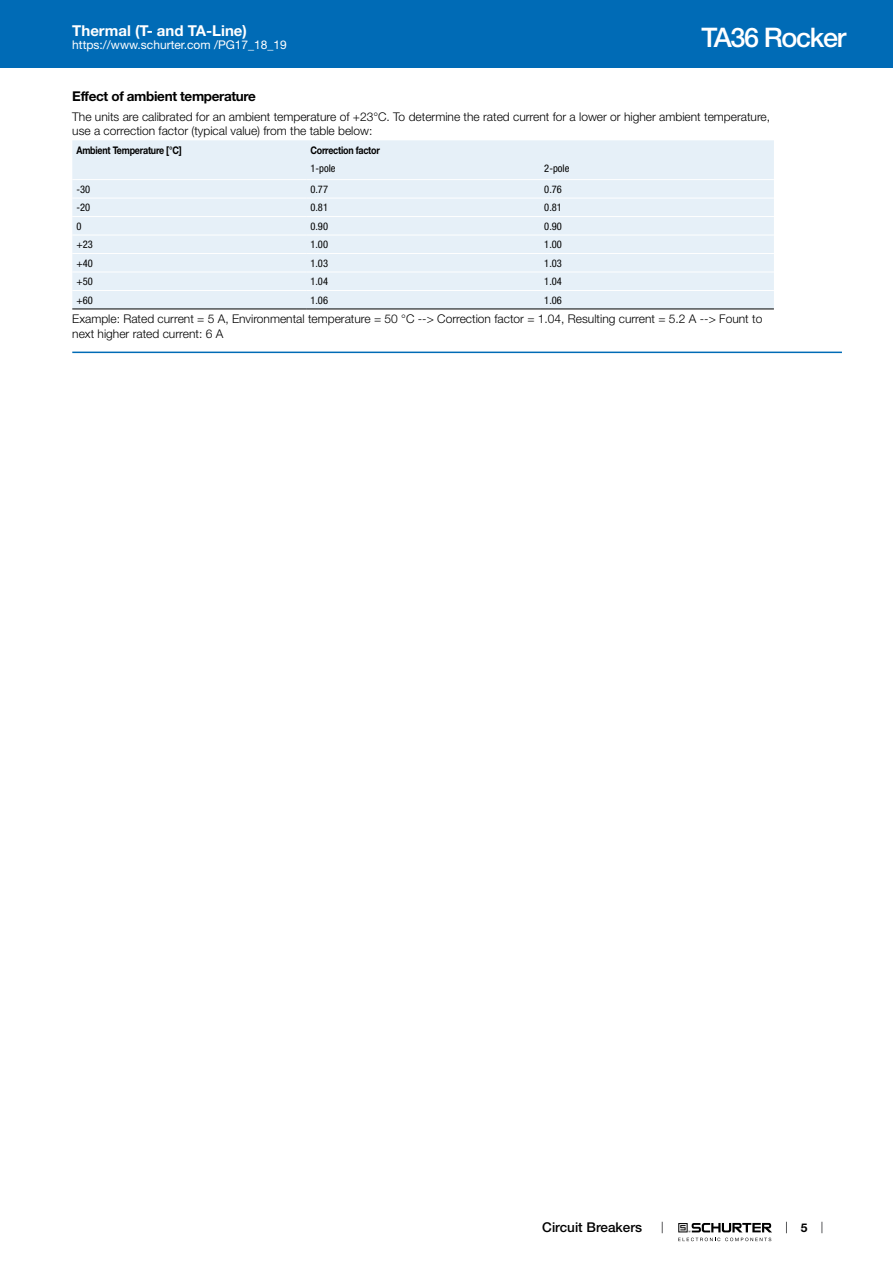
<style>
.page{position:relative;width:893px;height:1263px;background:#fff}
.page>*{position:absolute;margin:0;border:0;box-sizing:border-box;transform-origin:0 0}
.t1{font:500 27px "Helvetica Neue LT";letter-spacing:-.05em;color:#fff}
.t2{font:700 15px "Helvetica Neue LT";color:#fff}
.t3{font:700 13.5px "Helvetica Neue LT";letter-spacing:-.025em;color:#000}
.t4{font:500 13.5px "Helvetica Neue LT";color:#000}
.t5{font:300 12px/14.4px "Helvetica Neue LT";color:#000}
.t6{font:12px "Helvetica Neue LT";color:#fff}
.t7{font:700 12px "Helvetica Neue LT";color:#000}
.t8{font:condensed 10.5px "Helvetica Neue LT";color:#000}
.t9{font:700 10.5px "Helvetica Neue LT";letter-spacing:-.025em;color:#000;scale:.85 1}
</style>
<div class="page">
<svg style="left:678px;top:1223px;width:94px;height:18px"></svg>
<div style="left:0;top:0;width:893px;height:68px;background:#006bb6"></div>
<div style="left:72px;top:140px;width:702px;height:169px;background:#e6f0f8"></div>
<hr style="left:72px;top:179px;width:234px;height:1px;background:#fff">
<hr style="left:306px;top:179px;width:234px;height:1px;background:#fff">
<hr style="left:540px;top:179px;width:234px;height:1px;background:#fff">
<hr style="left:72px;top:198px;width:234px;height:1px;background:#fff">
<hr style="left:306px;top:198px;width:234px;height:1px;background:#fff">
<hr style="left:540px;top:198px;width:234px;height:1px;background:#fff">
<hr style="left:72px;top:216px;width:234px;height:1px;background:#fff">
<hr style="left:306px;top:216px;width:234px;height:1px;background:#fff">
<hr style="left:540px;top:216px;width:234px;height:1px;background:#fff">
<hr style="left:72px;top:235px;width:234px;height:1px;background:#fff">
<hr style="left:306px;top:235px;width:234px;height:1px;background:#fff">
<hr style="left:540px;top:235px;width:234px;height:1px;background:#fff">
<hr style="left:72px;top:253px;width:234px;height:1px;background:#fff">
<hr style="left:306px;top:253px;width:234px;height:1px;background:#fff">
<hr style="left:540px;top:253px;width:234px;height:1px;background:#fff">
<hr style="left:72px;top:272px;width:234px;height:1px;background:#fff">
<hr style="left:306px;top:272px;width:234px;height:1px;background:#fff">
<hr style="left:540px;top:272px;width:234px;height:1px;background:#fff">
<hr style="left:72px;top:290px;width:234px;height:1px;background:#fff">
<hr style="left:306px;top:290px;width:234px;height:1px;background:#fff">
<hr style="left:540px;top:290px;width:234px;height:1px;background:#fff">
<hr style="left:72px;top:309px;width:234px;height:1px;background:#000">
<hr style="left:306px;top:309px;width:234px;height:1px;background:#000">
<hr style="left:540px;top:309px;width:234px;height:1px;background:#000">
<hr style="left:72px;top:352px;width:770px;height:1px;background:#006bb6">
<p class="t2" style="left:72px;top:21px;width:176px">Thermal (T- and TA-Line)</p>
<p class="t6" style="left:72px;top:38px;width:216px">https://www.schurter.com /PG17_18_19</p>
<h1 class="t1" style="left:702px;top:21px;width:146px">TA36 Rocker</h1>
<p class="t3" style="left:72px;top:88px;width:185px">Effect of ambient temperature</p>
<p class="t5" style="left:72px;top:109px;width:699px">The units are calibrated for an ambient temperature of +23°C. To determine the rated current for a lower or higher ambient temperature, use a correction factor (typical value) from the table below:</p>
<p class="t9" style="left:77px;top:143px;width:125px">Ambient Temperature [°C]</p>
<p class="t9" style="left:310px;top:143px;width:83px">Correction factor</p>
<p class="t8" style="left:310px;top:162px;width:27px">1-pole</p>
<p class="t8" style="left:544px;top:162px;width:27px">2-pole</p>
<p class="t8" style="left:77px;top:183px;width:15px">-30</p>
<p class="t8" style="left:310px;top:183px;width:19px">0.77</p>
<p class="t8" style="left:544px;top:183px;width:19px">0.76</p>
<p class="t8" style="left:77px;top:202px;width:15px">-20</p>
<p class="t8" style="left:310px;top:202px;width:19px">0.81</p>
<p class="t8" style="left:544px;top:202px;width:19px">0.81</p>
<p class="t8" style="left:77px;top:220px;width:7px">0</p>
<p class="t8" style="left:310px;top:220px;width:19px">0.90</p>
<p class="t8" style="left:544px;top:220px;width:19px">0.90</p>
<p class="t8" style="left:77px;top:239px;width:18px">+23</p>
<p class="t8" style="left:310px;top:239px;width:19px">1.00</p>
<p class="t8" style="left:544px;top:239px;width:19px">1.00</p>
<p class="t8" style="left:77px;top:257px;width:18px">+40</p>
<p class="t8" style="left:310px;top:257px;width:19px">1.03</p>
<p class="t8" style="left:544px;top:257px;width:19px">1.03</p>
<p class="t8" style="left:77px;top:276px;width:18px">+50</p>
<p class="t8" style="left:310px;top:276px;width:19px">1.04</p>
<p class="t8" style="left:544px;top:276px;width:19px">1.04</p>
<p class="t8" style="left:77px;top:294px;width:18px">+60</p>
<p class="t8" style="left:310px;top:294px;width:19px">1.06</p>
<p class="t8" style="left:544px;top:294px;width:19px">1.06</p>
<p class="t5" style="left:72px;top:312px;width:692px">Example: Rated current = 5 A, Environmental temperature = 50 °C --&gt; Correction factor = 1.04, Resulting current = 5.2 A --&gt; Fount to next higher rated current: 6 A</p>
<p class="t4" style="left:542px;top:1219px;width:101px">Circuit Breakers</p>
<p class="t7" style="left:801px;top:1220px;width:8px">5</p>
</div>
